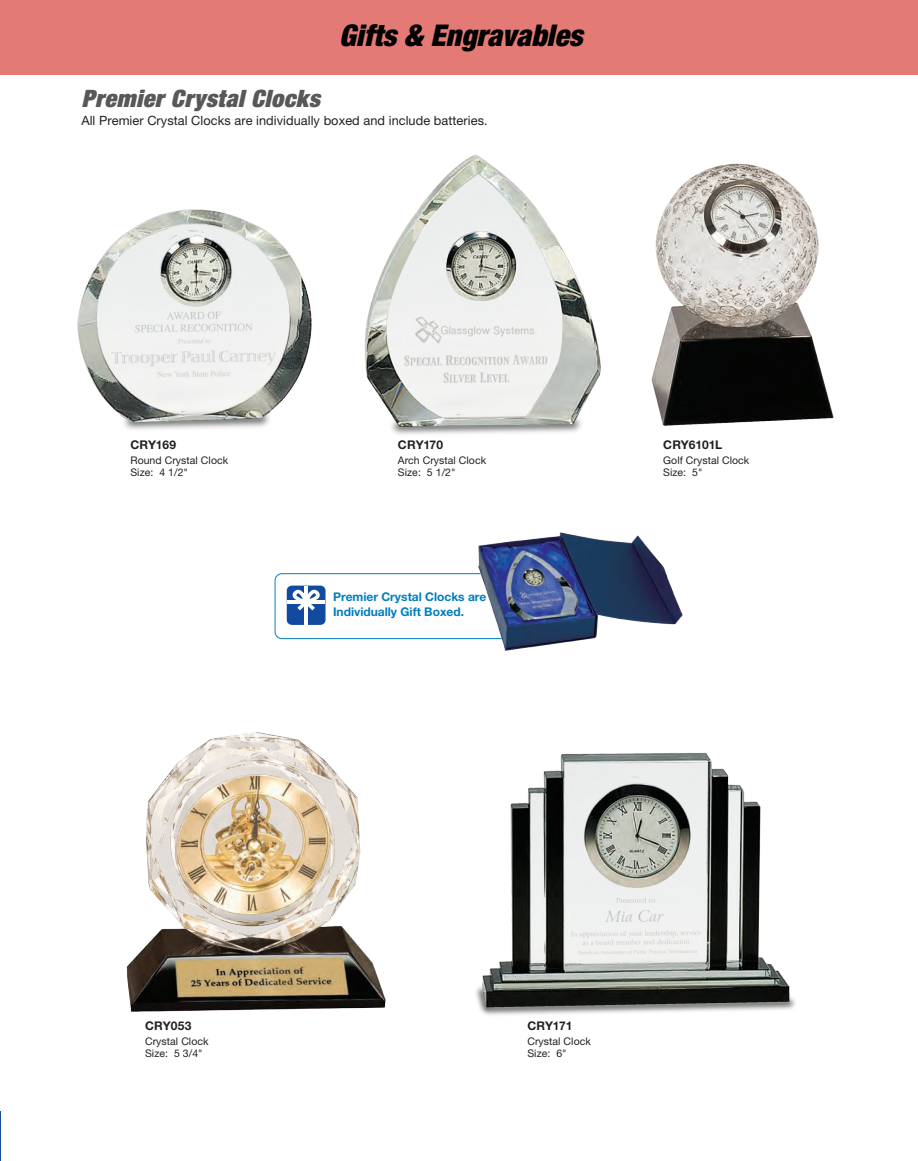
<style>
.page{position:relative;width:918px;height:1161px;background:#fff}
.page>*{position:absolute;margin:0;border:0;box-sizing:border-box;transform-origin:0 0}
.t1{font:italic 900 condensed 30px "Helvetica Neue LT Std";color:#000}
.Description_Block{font:italic 900 condensed 24px "Helvetica Neue LT Std";letter-spacing:.02em;color:#57585a}
.Description_Block-2{font:12.75px "Helvetica Neue LT Std";letter-spacing:.005em;color:#231f20}
.t2{font:700 12px/15px "Helvetica Neue LT Std";color:#007dbe}
.Part_number_Descript{font:700 12px "Helvetica Neue LT Std";letter-spacing:-.005em;color:#231f20}
.Part_number_Descript-2{font:10.5px/12px "Helvetica Neue LT Std";letter-spacing:.005em;color:#231f20}
</style>
<div class="page">
<div style="left:0;top:0;width:918px;height:75px;background:#e47a76"></div>
<hr style="left:0;top:0;width:1px;height:49px;background:#114aa0">
<hr style="left:0;top:1112px;width:1px;height:49px;background:#114aa0">
<div style="left:275px;top:573px;width:233px;height:66px;border:1px solid #007dbe;border-radius:7px"></div>
<div style="left:287px;top:586px;width:39px;height:39px;background:#114aa0;border-radius:5px"></div>
<hr style="left:287px;top:600px;width:38px;height:4px;background:#fff">
<hr style="left:304px;top:586px;width:4px;height:38px;background:#fff">
<svg style="left:292px;top:590px;width:28px;height:20px"></svg>
<img style="left:475px;top:532px;width:208px;height:119px">
<img style="left:77px;top:209px;width:235px;height:221px">
<img style="left:364px;top:154px;width:237px;height:281px">
<img style="left:476px;top:752px;width:320px;height:263px">
<img style="left:126px;top:732px;width:260px;height:280px">
<img style="left:651px;top:163px;width:183px;height:263px">
<h1 class="t1" style="left:339px;top:17px;width:245px">Gifts &amp; Engravables</h1>
<p class="Description_Block" style="left:81px;top:83px;width:240px">Premier Crystal Clocks</p>
<p class="Description_Block-2" style="left:81px;top:112px;width:408px">All Premier Crystal Clocks are individually boxed and include batteries.</p>
<p class="Part_number_Descript" style="left:130px;top:438px;width:47px">CRY169</p>
<p class="Part_number_Descript-2" style="left:130px;top:455px;width:99px">Round Crystal Clock<br>Size: 4 1/2"</p>
<p class="Part_number_Descript" style="left:398px;top:438px;width:47px">CRY170</p>
<p class="Part_number_Descript-2" style="left:398px;top:455px;width:90px">Arch Crystal Clock<br>Size: 5 1/2"</p>
<p class="t2" style="left:333px;top:589px;width:155px">Premier Crystal Clocks are<br>Individually Gift Boxed.</p>
<p class="Part_number_Descript" style="left:663px;top:438px;width:61px">CRY6101L</p>
<p class="Part_number_Descript-2" style="left:663px;top:455px;width:88px">Golf Crystal Clock<br>Size: 5"</p>
<p class="Part_number_Descript" style="left:145px;top:1018px;width:48px">CRY053</p>
<p class="Part_number_Descript-2" style="left:145px;top:1035px;width:65px">Crystal Clock<br>Size: 5 3/4"</p>
<p class="Part_number_Descript" style="left:527px;top:1018px;width:46px">CRY171</p>
<p class="Part_number_Descript-2" style="left:527px;top:1035px;width:65px">Crystal Clock<br>Size: 6"</p>
</div>
